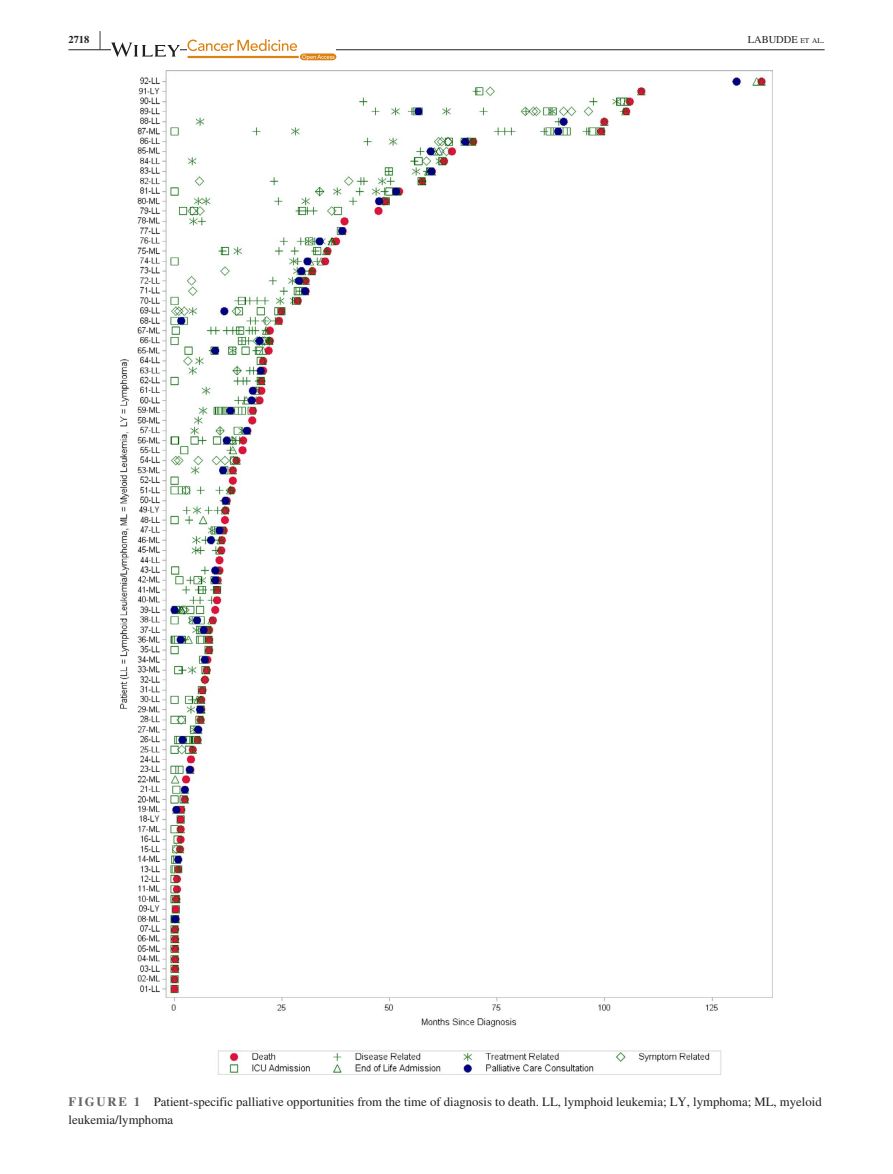
<style>
.page{position:relative;width:893px;height:1174px;background:#fff}
.page>*{position:absolute;margin:0;border:0;box-sizing:border-box;transform-origin:0 0}
.t1{font:700 25.95px "STIX";color:#231f20;scale:.36 1}
.t2{font:12.75px/18px "STIX";color:#231f20}
.t3{font:10.5px "STIX";color:#231f20}
.t4{font:700 10.5px "STIX";color:#231f20}
.s1{font-size:7.35px}
.s2{font-weight:700;color:#636366}
</style>
<div class="page">
<hr style="left:68px;top:49px;width:756px;height:1px;background:#231f20">
<svg style="left:111px;top:43px;width:69px;height:14px"></svg>
<svg style="left:187px;top:39px;width:149px;height:21px"></svg>
<img style="left:120px;top:70px;width:653px;height:1004px">
<p class="t4" style="left:68px;top:33px;width:22px">2718</p>
<h1 class="t1" style="left:99px;top:25px;width:7px">|</h1>
<p class="t3" style="left:748px;top:32px;width:78px">LABUDDE <span class="s1">et al</span> .</p>
<p class="t2" style="left:68px;top:1093px;width:755px"><span class="s2">FIGURE 1</span> Patient-specific palliative opportunities from the time of diagnosis to death. LL, lymphoid leukemia; LY, lymphoma; ML, myeloid leukemia/lymphoma</p>
</div>
